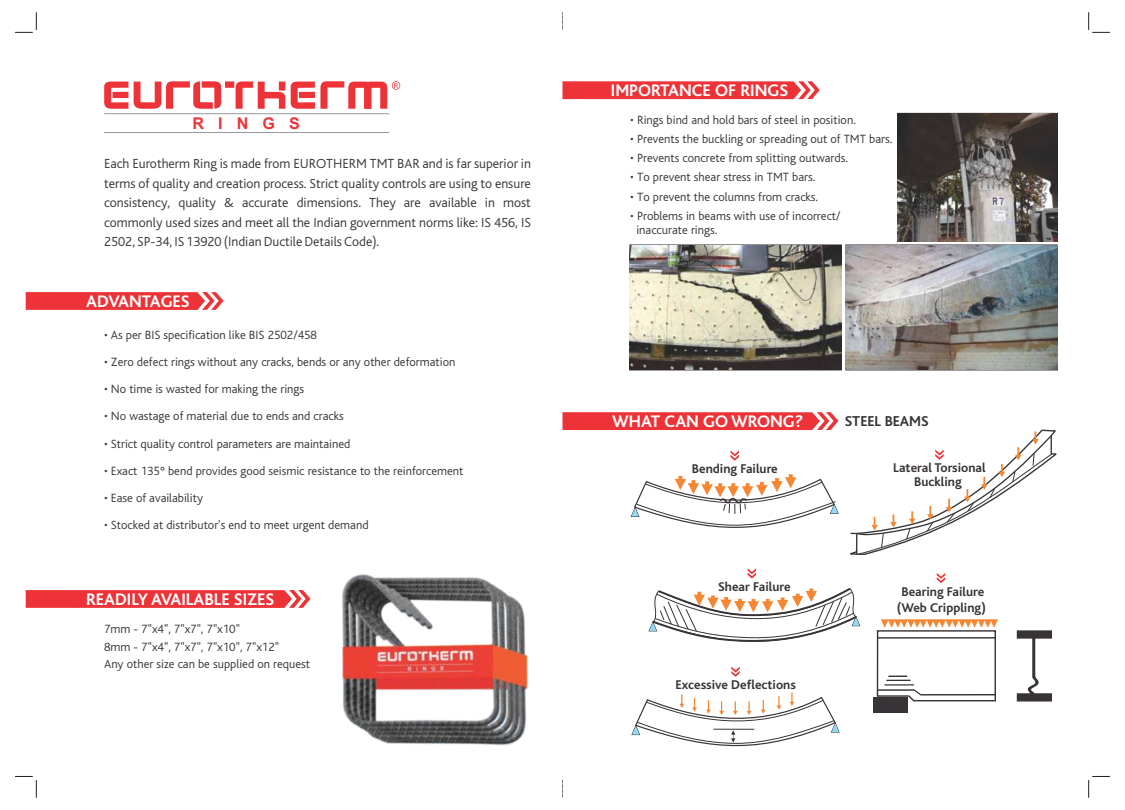
<style>
.page{position:relative;width:1125px;height:810px;background:#fff}
.page>*{position:absolute;margin:0;border:0;box-sizing:border-box;transform-origin:0 0}
.t1{font:700 17.5px "Bliss";color:#fff}
.t2{font:700 16.12px "Arial";letter-spacing:.87em;color:#ed3338}
.t3{font:700 15px "Bliss";color:#383336}
.t4{font:300 13.75px/19.5px "Bliss";color:#383336;text-align:justify}
.t5{font:700 13.25px/13.9px "Bliss";color:#383336;text-align:center}
.t6{font:300 12.5px/17.8px "Bliss";color:#383336}
</style>
<div class="page">
<svg style="left:562px;top:81px;width:258px;height:18px;background:#ee4145"></svg>
<svg style="left:562px;top:412px;width:276px;height:18px;background:#ee3e43"></svg>
<svg style="left:26px;top:590px;width:285px;height:18px;background:#ed3e43"></svg>
<svg style="left:26px;top:292px;width:198px;height:18px;background:#ee4247"></svg>
<svg style="left:630px;top:474px;width:209px;height:54px"></svg>
<svg style="left:631px;top:692px;width:209px;height:55px"></svg>
<div style="left:874px;top:698px;width:34px;height:15px;background:#383336"></div>
<svg style="left:1017px;top:630px;width:35px;height:72px"></svg>
<svg style="left:876px;top:621px;width:121px;height:81px"></svg>
<svg style="left:881px;top:429px;width:176px;height:192px"></svg>
<img style="left:630px;top:245px;width:211px;height:125px">
<img style="left:846px;top:245px;width:211px;height:125px">
<div style="left:897px;top:113px;width:161px;height:129px;border:1px solid #383336"></div>
<img style="left:898px;top:113px;width:159px;height:128px">
<svg style="left:730px;top:450px;width:9px;height:11px"></svg>
<svg style="left:850px;top:432px;width:203px;height:123px"></svg>
<svg style="left:648px;top:588px;width:213px;height:54px"></svg>
<svg style="left:748px;top:568px;width:8px;height:11px"></svg>
<svg style="left:731px;top:667px;width:9px;height:10px"></svg>
<svg style="left:937px;top:573px;width:8px;height:10px"></svg>
<img style="left:342px;top:573px;width:186px;height:172px">
<hr style="left:104px;top:113px;width:285px;height:1px;background:#969999">
<hr style="left:104px;top:132px;width:285px;height:1px;background:#969999">
<svg style="left:104px;top:82px;width:24px;height:27px"></svg>
<svg style="left:134px;top:81px;width:87px;height:28px"></svg>
<svg style="left:236px;top:81px;width:49px;height:28px"></svg>
<div style="left:225px;top:81px;width:9px;height:7px;background:#ed3338"></div>
<svg style="left:291px;top:81px;width:109px;height:28px"></svg>
<svg style="left:1088px;top:12px;width:22px;height:21px"></svg>
<svg style="left:1088px;top:776px;width:22px;height:22px"></svg>
<svg style="left:15px;top:12px;width:22px;height:21px"></svg>
<svg style="left:15px;top:776px;width:22px;height:22px"></svg>
<svg style="left:562px;top:12px;width:1px;height:18px"></svg>
<svg style="left:562px;top:780px;width:1px;height:18px"></svg>
<p class="t2" style="left:192px;top:117px;width:109px">RINGS</p>
<p class="t4" style="left:104px;top:155px;width:428px">Each Eurotherm Ring is made from EUROTHERM TMT BAR and is far superior in terms of quality and creation process. Strict quality controls are using to ensure consistency, quality &amp; accurate dimensions. They are available in most commonly used sizes and meet all the Indian government norms like: IS 456, IS 2502, SP-34, IS 13920 (Indian Ductile Details Code).</p>
<h1 class="t1" style="left:86px;top:292px;width:105px">ADVANTAGES</h1>
<p class="t6" style="left:104px;top:327px;width:214px">• As per BIS specification like BIS 2502/458</p>
<p class="t6" style="left:104px;top:354px;width:353px">• Zero defect rings without any cracks, bends or any other deformation</p>
<p class="t6" style="left:104px;top:381px;width:202px">• No time is wasted for making the rings</p>
<p class="t6" style="left:104px;top:409px;width:241px">• No wastage of material due to ends and cracks</p>
<p class="t6" style="left:104px;top:436px;width:248px">• Strict quality control parameters are maintained</p>
<p class="t6" style="left:104px;top:463px;width:361px">• Exact 135° bend provides good seismic resistance to the reinforcement</p>
<p class="t6" style="left:104px;top:490px;width:100px">• Ease of availability</p>
<p class="t6" style="left:104px;top:518px;width:266px">• Stocked at distributor's end to meet urgent demand</p>
<h1 class="t1" style="left:86px;top:590px;width:190px">READILY AVAILABLE SIZES</h1>
<p class="t6" style="left:104px;top:621px;width:208px">7mm - 7"x4", 7"x7", 7"x10"<br>8mm - 7"x4", 7"x7", 7"x10", 7"x12"<br>Any other size can be supplied on request</p>
<h1 class="t1" style="left:611px;top:81px;width:179px">IMPORTANCE OF RINGS</h1>
<p class="t6" style="left:630px;top:112px;width:227px">• Rings bind and hold bars of steel in position.</p>
<p class="t6" style="left:630px;top:131px;width:263px">• Prevents the buckling or spreading out of TMT bars.</p>
<p class="t6" style="left:630px;top:151px;width:219px">• Prevents concrete from splitting outwards.</p>
<p class="t6" style="left:630px;top:170px;width:186px">• To prevent shear stress in TMT bars.</p>
<p class="t6" style="left:630px;top:189px;width:189px">• To prevent the columns from cracks.</p>
<p class="t6" style="left:636px;top:210px;width:206px;line-height:14.2px;text-indent:-6px">• Problems in beams with use of incorrect/ inaccurate rings.</p>
<h1 class="t1" style="left:612px;top:412px;width:192px">WHAT CAN GO WRONG?</h1>
<p class="t3" style="left:845px;top:413px;width:85px">STEEL BEAMS</p>
<p class="t5" style="left:692px;top:462px;width:87px">Bending Failure</p>
<p class="t5" style="left:893px;top:461px;width:94px">Lateral Torsional<br>Buckling</p>
<p class="t5" style="left:718px;top:580px;width:74px">Shear Failure</p>
<p class="t5" style="left:675px;top:678px;width:122px">Excessive Deflections</p>
<p class="t5" style="left:897px;top:584px;width:91px;line-height:15.9px">Bearing Failure (Web Crippling)</p>
</div>
